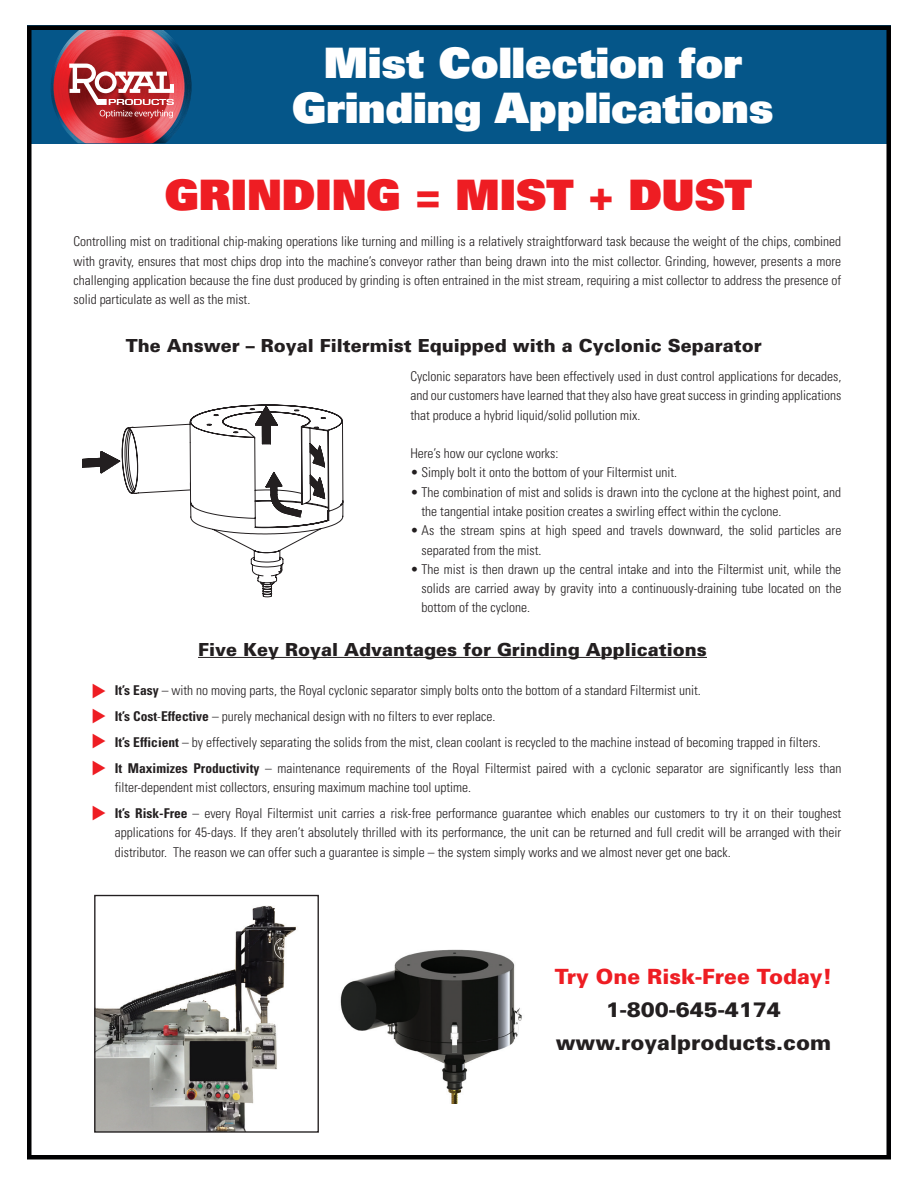
<style>
.page{position:relative;width:918px;height:1188px;background:#fff}
.page>*{position:absolute;margin:0;border:0;box-sizing:border-box;transform-origin:0 0}
.t1{font:900 42px/45px "Univers";color:#fff;text-align:center}
.t2{font:900 42px "Univers";color:#ee1d23}
.t3{font:900 21px/33px "Univers";color:#231f20;text-align:center}
.t4{font:900 21px "Univers";color:#ee1d23}
.t5{font:900 18px "Univers";color:#231f20}
.t6{font:18px "Zapf Dingbats ITC";color:#ee1d23}
.t7{font:300 condensed 13.5px/19.4px "Univers";color:#231f20}
.s1{font-weight:700}
</style>
<div class="page">
<div style="left:27px;top:26px;width:864px;height:118px;background:#055689"></div>
<img style="left:51px;top:31px;width:141px;height:112px">
<svg style="left:69px;top:64px;width:105px;height:54px;background:#c16467"></svg>
<div style="left:27px;top:26px;width:864px;height:1134px;border:4px solid #000001"></div>
<img style="left:340px;top:949px;width:182px;height:155px">
<hr style="left:198px;top:657px;width:509px;height:1px;background:#231f20">
<svg style="left:190px;top:404px;width:154px;height:193px"></svg>
<svg style="left:82px;top:406px;width:243px;height:111px"></svg>
<img style="left:96px;top:906px;width:200px;height:225px">
<div style="left:94px;top:895px;width:225px;height:238px;border:1px solid #231f20"></div>
<h1 class="t1" style="left:292px;top:39px;width:483px">Mist Collection for<br>Grinding Applications</h1>
<h1 class="t2" style="left:165px;top:167px;width:589px">GRINDING = MIST + DUST</h1>
<p class="t7" style="left:73px;top:232px;width:769px;text-align:justify">Controlling mist on traditional chip-making operations like turning and milling is a relatively straightforward task because the weight of the chips, combined with gravity, ensures that most chips drop into the machine’s conveyor rather than being drawn into the mist collector. Grinding, however, presents a more challenging application because the fine dust produced by grinding is often entrained in the mist stream, requiring a mist collector to address the presence of solid particulate as well as the mist.</p>
<h3 class="t5" style="left:126px;top:334px;width:637px">The Answer – Royal Filtermist Equipped with a Cyclonic Separator</h3>
<p class="t7" style="left:410px;top:366px;width:432px;text-align:justify">Cyclonic separators have been effectively used in dust control applications for decades, and our customers have learned that they also have great success in grinding applications that produce a hybrid liquid/solid pollution mix.</p>
<p class="t7" style="left:410px;top:444px;width:149px">Here’s how our cyclone works:</p>
<p class="t7" style="left:410px;top:463px;width:268px">• Simply bolt it onto the bottom of your Filtermist unit.</p>
<p class="t7" style="left:422px;top:482px;width:421px;text-indent:-11px">• The combination of mist and solids is drawn into the cyclone at the highest point, and the tangential intake position creates a swirling effect within the cyclone.</p>
<p class="t7" style="left:422px;top:521px;width:421px;text-indent:-11px">• As the stream spins at high speed and travels downward, the solid particles are separated from the mist.</p>
<p class="t7" style="left:422px;top:559px;width:421px;text-align:justify;text-indent:-11px">• The mist is then drawn up the central intake and into the Filtermist unit, while the solids are carried away by gravity into a continuously-draining tube located on the bottom of the cyclone.</p>
<h3 class="t5" style="left:198px;top:638px;width:510px">Five Key Royal Advantages for Grinding Applications</h3>
<h3 class="t6" style="left:107px;top:683px;width:94px;rotate:90deg">▲▲▲▲</h3>
<p class="t7" style="left:115px;top:677px;width:728px;line-height:26.1px"><span class="s1">It’s Easy</span> – with no moving parts, the Royal cyclonic separator simply bolts onto the bottom of a standard Filtermist unit.<br><span class="s1">It’s Cost</span>-<span class="s1">Effective</span> – purely mechanical design with no filters to ever replace.<br><span class="s1">It’s Efficient</span> – by effectively separating the solids from the mist, clean coolant is recycled to the machine instead of becoming trapped in filters.<br><span class="s1">It Maximizes Productivity</span> – maintenance requirements of the Royal Filtermist paired with a cyclonic separator are significantly less than</p>
<p class="t7" style="left:115px;top:774px;width:728px;line-height:26.1px">filter-dependent mist collectors, ensuring maximum machine tool uptime.<br><span class="s1">It’s Risk-Free</span> – every Royal Filtermist unit carries a risk-free performance guarantee which enables our customers to try it on their toughest</p>
<p class="t7" style="left:115px;top:823px;width:728px">applications for 45-days. If they aren’t absolutely thrilled with its performance, the unit can be returned and full credit will be arranged with their distributor. The reason we can offer such a guarantee is simple – the system simply works and we almost never get one back.</p>
<h2 class="t4" style="left:555px;top:964px;width:279px">Try One Risk-Free Today!</h2>
<h2 class="t3" style="left:556px;top:993px;width:277px">1-800-645-4174 www.royalproducts.com</h2>
</div>
